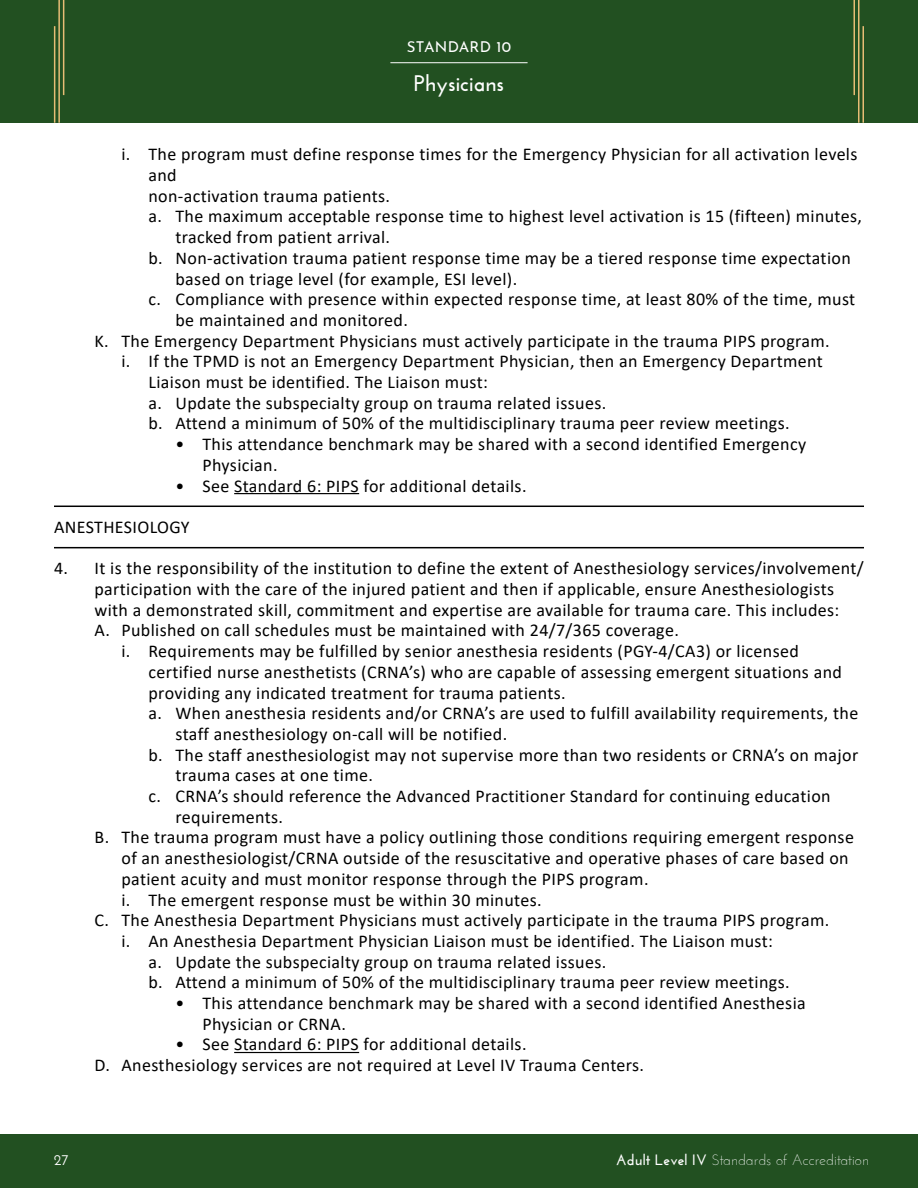
<style>
.page{position:relative;width:918px;height:1188px;background:#fff}
.page>*{position:absolute;margin:0;border:0;box-sizing:border-box;transform-origin:0 0}
.t1{font:700 22.5px "Josefin Sans";color:#fff}
.t2{font:18px/20.7px "Calibri";letter-spacing:.02em;color:#000}
.t3{font:300 15px "Josefin Sans";color:#fff}
.t4{font:15px "Josefin Sans";letter-spacing:.02em;color:#fff}
.t5{font:600 15px "Josefin Sans";color:#fff}
.s1{font-weight:700}
</style>
<div class="page">
<div style="left:0;top:0;width:918px;height:123px;background:#225021"></div>
<hr style="left:54px;top:26px;width:1px;height:97px;background:#e6bc75">
<hr style="left:862px;top:26px;width:2px;height:97px;background:#e6bc75">
<hr style="left:58px;top:0;width:2px;height:123px;background:#e6bc75">
<hr style="left:858px;top:0;width:2px;height:123px;background:#e6bc75">
<hr style="left:63px;top:0;width:1px;height:95px;background:#e6bc75">
<hr style="left:854px;top:0;width:1px;height:95px;background:#e6bc75">
<div style="left:0;top:1134px;width:918px;height:54px;background:#225021"></div>
<hr style="left:390px;top:62px;width:138px;height:1px;background:#fff">
<hr style="left:234px;top:493px;width:125px;height:1px;background:#000">
<hr style="left:54px;top:506px;width:810px;height:1px;background:#000">
<hr style="left:54px;top:547px;width:810px;height:1px;background:#000">
<hr style="left:234px;top:1052px;width:125px;height:1px;background:#000">
<p class="t4" style="left:407px;top:34px;width:106px">STANDARD 10</p>
<p class="t1" style="left:414px;top:70px;width:92px">Physicians</p>
<p class="t2" style="left:122px;top:144px;width:738px">i. The program must define response times for the Emergency Physician for all activation levels</p>
<p class="t2" style="left:148px;top:164px;width:30px">and</p>
<p class="t2" style="left:148px;top:185px;width:243px">non-activation trauma patients.</p>
<p class="t2" style="left:148px;top:206px;width:715px">a. The maximum acceptable response time to highest level activation is 15 (fifteen) minutes,</p>
<p class="t2" style="left:176px;top:226px;width:216px">tracked from patient arrival.</p>
<p class="t2" style="left:148px;top:247px;width:704px">b. Non-activation trauma patient response time may be a tiered response time expectation</p>
<p class="t2" style="left:176px;top:268px;width:343px">based on triage level (for example, ESI level).</p>
<p class="t2" style="left:149px;top:289px;width:708px">c. Compliance with presence within expected response time, at least 80% of the time, must</p>
<p class="t2" style="left:176px;top:309px;width:234px">be maintained and monitored.</p>
<p class="t2" style="left:94px;top:330px;width:737px">K. The Emergency Department Physicians must actively participate in the trauma PIPS program.</p>
<p class="t2" style="left:122px;top:351px;width:703px">i. If the TPMD is not an Emergency Department Physician, then an Emergency Department</p>
<p class="t2" style="left:148px;top:371px;width:341px">Liaison must be identified. The Liaison must:</p>
<p class="t2" style="left:148px;top:392px;width:459px">a. Update the subspecialty group on trauma related issues.</p>
<p class="t2" style="left:148px;top:413px;width:643px">b. Attend a minimum of 50% of the multidisciplinary trauma peer review meetings.</p>
<p class="t2" style="left:202px;top:433px;width:605px;text-indent:-27px">• This attendance benchmark may be shared with a second identified Emergency<br>Physician.</p>
<p class="t2" style="left:176px;top:475px;width:353px">• See Standard 6: PIPS for additional details.</p>
<p class="t2" style="left:54px;top:516px;width:137px">ANESTHESIOLOGY</p>
<p class="t2" style="left:54px;top:558px;width:811px">4. It is the responsibility of the institution to define the extent of Anesthesiology services/involvement/</p>
<p class="t2" style="left:94px;top:578px;width:741px">participation with the care of the injured patient and then if applicable, ensure Anesthesiologists</p>
<p class="t2" style="left:94px;top:599px;width:746px">with a demonstrated skill, commitment and expertise are available for trauma care. This includes:</p>
<p class="t2" style="left:94px;top:620px;width:586px">A. Published on call schedules must be maintained with 24/7/365 coverage.</p>
<p class="t2" style="left:122px;top:640px;width:679px">i. Requirements may be fulfilled by senior anesthesia residents (PGY-4/CA3) or licensed</p>
<p class="t2" style="left:149px;top:661px;width:695px">certified nurse anesthetists (CRNA’s) who are capable of assessing emergent situations and</p>
<p class="t2" style="left:149px;top:682px;width:419px">providing any indicated treatment for trauma patients.</p>
<p class="t2" style="left:149px;top:703px;width:711px">a. When anesthesia residents and/or CRNA’s are used to fulfill availability requirements, the</p>
<p class="t2" style="left:175px;top:723px;width:333px">staff anesthesiology on-call will be notified.</p>
<p class="t2" style="left:148px;top:744px;width:711px">b. The staff anesthesiologist may not supervise more than two residents or CRNA’s on major</p>
<p class="t2" style="left:176px;top:765px;width:199px">trauma cases at one time.</p>
<p class="t2" style="left:148px;top:785px;width:684px">c. CRNA’s should reference the Advanced Practitioner Standard for continuing education</p>
<p class="t2" style="left:176px;top:806px;width:109px">requirements.</p>
<p class="t2" style="left:95px;top:827px;width:761px">B. The trauma program must have a policy outlining those conditions requiring emergent response</p>
<p class="t2" style="left:122px;top:847px;width:729px">of an anesthesiologist/CRNA outside of the resuscitative and operative phases of care based on</p>
<p class="t2" style="left:122px;top:868px;width:529px">patient acuity and must monitor response through the PIPS program.</p>
<p class="t2" style="left:122px;top:889px;width:422px">i. The emergent response must be within 30 minutes.</p>
<p class="t2" style="left:94px;top:910px;width:736px">C. The Anesthesia Department Physicians must actively participate in the trauma PIPS program.</p>
<p class="t2" style="left:122px;top:930px;width:653px">i. An Anesthesia Department Physician Liaison must be identified. The Liaison must:</p>
<p class="t2" style="left:148px;top:951px;width:459px">a. Update the subspecialty group on trauma related issues.</p>
<p class="t2" style="left:148px;top:972px;width:643px">b. Attend a minimum of 50% of the multidisciplinary trauma peer review meetings.</p>
<p class="t2" style="left:202px;top:992px;width:605px;text-indent:-27px">• This attendance benchmark may be shared with a second identified Anesthesia<br>Physician or CRNA.</p>
<p class="t2" style="left:94px;top:1034px;width:551px;text-indent:81px">• See Standard 6: PIPS for additional details.<br>D. Anesthesiology services are not required at Level IV Trauma Centers.</p>
<p class="t5" style="left:54px;top:1150px;width:17px">27</p>
<p class="t3" style="left:616px;top:1150px;width:255px"><span class="s1">Adult Level IV</span> Standards of Accreditation</p>
</div>
